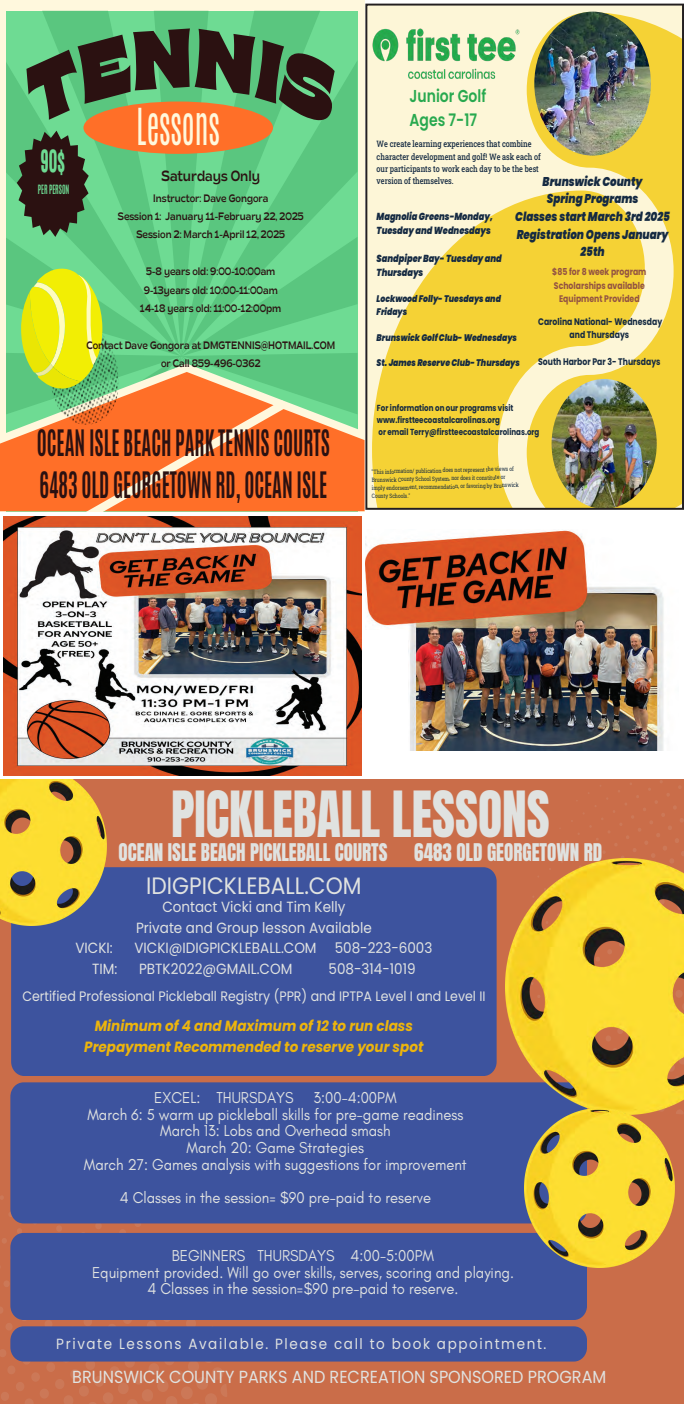
<style>
.page{position:relative;width:684px;height:1404px;background:#fff}
.page>*{position:absolute;margin:0;border:0;box-sizing:border-box;transform-origin:0 0}
.t1{font:54.1px "Anton";color:#e0e2e0;scale:.92 1}
.t2{font:42.5px "Antonio";color:#fff8dd;scale:.68 1}
.t3{font:700 30.4px/42px "Antonio";color:#2b1111;scale:.68 1}
.t4{font:25.8px "CA Generated";color:#6edb93;scale:.68 1}
.t5{font:23.7px "Poppins";color:#e0e2e0;scale:.92 1}
.t6{font:20.7px "Anton";color:#e0e2e0;scale:.92 1}
.t7{font:17.5px "Poppins";color:#e0e2e0;scale:.92 1}
.t8{font:600 17.3px/23.9px "Poppins";color:#28a94f;scale:.81 1}
.t9{font:16.1px/16.6px "Glacial Indifference";color:#e0e2e0;text-align:center;scale:.92 1}
.t10{font:14.8px/20.5px "Poppins";color:#e0e2e0;text-align:center;scale:.92 1}
.t11{font:italic 700 14.8px/20.5px "Poppins";color:#edb50c;text-align:center;scale:.92 1}
.t12{font:semi-expanded 14.8px "Brice";color:#2b1111;scale:.68 1}
.t13{font:14.7px "Poppins";letter-spacing:.12em;color:#e0e2e0;scale:.92 1}
.t14{font:13.7px "Poppins";color:#e0e2e0;scale:.92 1}
.t15{font:italic 900 12.7px/17.7px "Poppins";color:#152a42;text-align:center;scale:.81 1}
.t16{font:semi-expanded 10.8px/18.4px "Brice";color:#2b1111;text-align:center;scale:.68 1}
.t17{font:700 10.7px "Antonio";color:#6edb93;scale:.68 1}
.t18{font:italic 900 10.2px/13.9px "Poppins";color:#152a42;scale:.81 1}
.t19{font:700 9.6px/13.4px "Poppins";color:#152a42;text-align:center;scale:.81 1}
.t20{font:700 9.6px/13.4px "Poppins";color:#935342;text-align:center;scale:.81 1}
.t21{font:italic 900 9.5px/12.9px "Poppins";color:#152a42;scale:.81 1}
.t22{font:500 8.9px/12.4px "Roboto Slab";color:#152a42;scale:.81 1}
.t23{font:700 8.8px/11.9px "Poppins";color:#152a42;scale:.81 1}
.t24{font:6px/8.2px "Roboto Slab";color:#152a42;scale:.81 1}
</style>
<div class="page">
<div style="left:0;top:780px;width:684px;height:624px;background:#ca6d49"></div>
<svg style="left:543px;top:780px;width:141px;height:78px"></svg>
<div style="left:11px;top:867px;width:486px;height:209px;background:#3d539e"></div>
<svg style="left:0;top:1196px;width:227px;height:208px"></svg>
<div style="left:10px;top:1082px;width:514px;height:141px;background:#3d539e"></div>
<div style="left:10px;top:1233px;width:577px;height:87px;background:#3d539e"></div>
<img style="left:506px;top:858px;width:178px;height:256px">
<img style="left:0;top:780px;width:106px;height:145px">
<img style="left:524px;top:1109px;width:150px;height:159px">
<div style="left:10px;top:1326px;width:577px;height:36px;background:#3d539e"></div>
<div style="left:0;top:0;width:365px;height:511px;background:#fff8dd"></div>
<svg style="left:357px;top:372px;width:8px;height:139px"></svg>
<div style="left:367px;top:5px;width:315px;height:504px;background:#fdf6d7"></div>
<svg style="left:527px;top:23px;width:154px;height:484px;fill:#f5d235"></svg>
<svg style="left:372px;top:191px;width:273px;height:316px;fill:#f5d235"></svg>
<img style="left:534px;top:12px;width:117px;height:144px">
<img style="left:552px;top:379px;width:105px;height:128px">
<img style="left:372px;top:28px;width:148px;height:51px">
<div style="left:365px;top:4px;width:319px;height:506px;border:2px solid #231f20"></div>
<img style="left:4px;top:517px;width:357px;height:259px">
<img style="left:366px;top:530px;width:298px;height:220px">
<div style="left:364px;top:630px;width:44px;height:126px;background:#fff"></div>
<svg style="left:0;top:11px;width:357px;height:500px;background:#93b56b"></svg>
<p class="t4" style="left:41px;top:142px;width:38px">90$</p>
<p class="t17" style="left:38px;top:182px;width:48px">PER PERSON</p>
<p class="t2" style="left:137px;top:95px;width:124px">Lessons</p>
<p class="t12" style="left:162px;top:165px;width:147px">Saturdays Only</p>
<p class="t16" style="left:118px;top:188px;width:275px">Instructor: Dave Gongora<br>Session 1: January 11-February 22, 2025<br>Session 2: March 1-April 12, 2025</p>
<p class="t16" style="left:140px;top:262px;width:209px">5-8 years old: 9:00-10:00am<br>9-13years old: 10:00-11:00am<br>14-18 years old: 11:00-12:00pm</p>
<p class="t16" style="left:87px;top:335px;width:367px">Contact Dave Gongora at DMGTENNIS@HOTMAIL.COM or Call 859-496-0362</p>
<p class="t3" style="left:37px;top:423px;width:432px">OCEAN ISLE BEACH PARK TENNIS COURTS<br>6483 OLD GEORGETOWN RD, OCEAN ISLE</p>
<p class="t8" style="left:410px;top:84px;width:96px">Junior Golf<br>Ages 7-17</p>
<p class="t22" style="left:377px;top:138px;width:204px">We create learning experiences that combine character development and golf! We ask each of our participants to work each day to be the best version of themselves.</p>
<p class="t15" style="left:515px;top:172px;width:193px">Brunswick County<br>Spring Programs<br>Classes start March 3rd 2025<br>Registration Opens January<br>25th</p>
<p class="t18" style="left:377px;top:210px;width:145px">Magnolia Greens-Monday,<br>Tuesday and Wednesdays</p>
<p class="t18" style="left:377px;top:251px;width:156px">Sandpiper Bay- Tuesday and<br>Thursdays</p>
<p class="t21" style="left:377px;top:292px;width:155px">Lockwood Folly- Tuesdays and<br>Fridays</p>
<p class="t21" style="left:377px;top:331px;width:175px">Brunswick Golf Club- Wednesdays</p>
<p class="t21" style="left:377px;top:357px;width:179px">St. James Reserve Club- Thursdays</p>
<p class="t20" style="left:552px;top:265px;width:118px">$85 for 8 week program<br>Scholarships available<br>Equipment Provided</p>
<p class="t19" style="left:538px;top:315px;width:155px">Carolina National- Wednesday and Thursdays</p>
<p class="t19" style="left:538px;top:355px;width:153px">South Harbor Par 3- Thursdays</p>
<p class="t23" style="left:377px;top:402px;width:202px">For information on our programs visit www.firstteecoastalcarolinas.org<br>or email Terry@firstteecoastalcarolinas.org</p>
<p class="t24" style="left:371px;top:467px;width:183px;rotate:-1deg">"This information/ publication does not represent the views of Brunswick County School System, nor does it constitute or imply endorsement, recommendation, or favoring by Brunswick County Schools."</p>
<p class="t1" style="left:171px;top:787px;width:413px">PICKLEBALL LESSONS</p>
<p class="t6" style="left:119px;top:842px;width:294px">OCEAN ISLE BEACH PICKLEBALL COURTS</p>
<p class="t6" style="left:414px;top:842px;width:206px">6483 OLD GEORGETOWN RD</p>
<p class="t5" style="left:146px;top:872px;width:236px">IDIGPICKLEBALL.COM</p>
<p class="t10" style="left:136px;top:897px;width:258px">Contact Vicki and Tim Kelly<br>Private and Group lesson Available</p>
<p class="t10" style="left:75px;top:938px;width:42px">VICKI:</p>
<p class="t10" style="left:134px;top:938px;width:325px">VICKI@IDIGPICKLEBALL.COM 508-223-6003</p>
<p class="t10" style="left:92px;top:958px;width:29px">TIM:</p>
<p class="t10" style="left:139px;top:958px;width:168px">PBTK2022@GMAIL.COM</p>
<p class="t10" style="left:329px;top:958px;width:96px">508-314-1019</p>
<p class="t14" style="left:22px;top:988px;width:505px">Certified Professional Pickleball Registry (PPR) and IPTPA Level I and Level II</p>
<p class="t11" style="left:84px;top:1016px;width:370px">Minimum of 4 and Maximum of 12 to run class<br>Prepayment Recommended to reserve your spot</p>
<p class="t9" style="left:84px;top:1090px;width:418px">EXCEL: THURSDAYS 3:00-4:00PM<br>March 6: 5 warm up pickleball skills for pre-game readiness March 13: Lobs and Overhead smash<br>March 20: Game Strategies<br>March 27: Games analysis with suggestions for improvement</p>
<p class="t9" style="left:120px;top:1189px;width:340px">4 Classes in the session= $90 pre-paid to reserve</p>
<p class="t9" style="left:92px;top:1248px;width:460px">BEGINNERS THURSDAYS 4:00-5:00PM<br>Equipment provided. Will go over skills, serves, scoring and playing.<br>4 Classes in the session=$90 pre-paid to reserve.</p>
<p class="t13" style="left:56px;top:1335px;width:534px">Private Lessons Available. Please call to book appointment.</p>
<p class="t7" style="left:72px;top:1367px;width:582px">BRUNSWICK COUNTY PARKS AND RECREATION SPONSORED PROGRAM</p>
</div>
